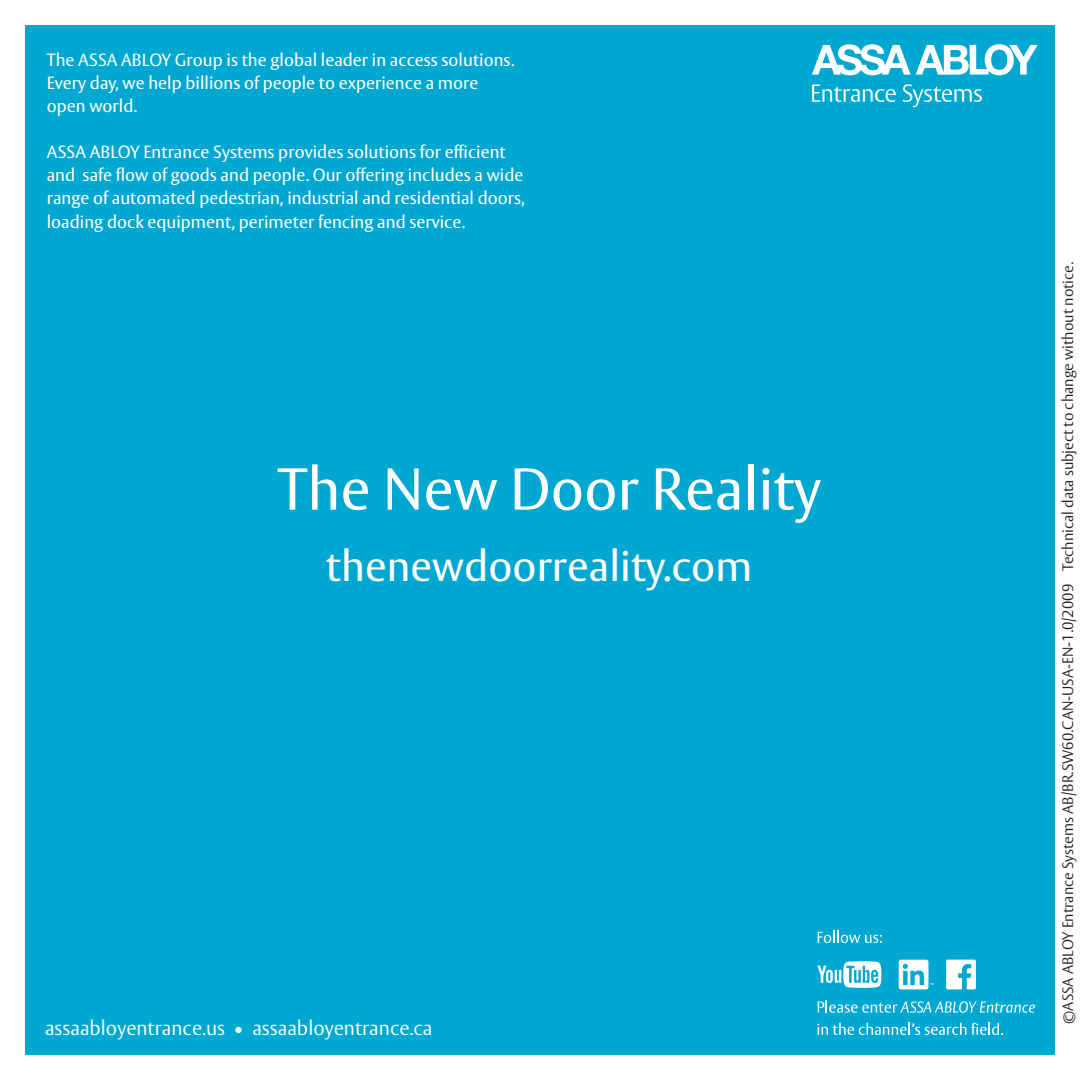
<style>
.page{position:relative;width:1080px;height:1080px;background:#00a7d1}
.page>*{position:absolute;margin:0;border:0;box-sizing:border-box;transform-origin:0 0}
.t1{font:58.5px "ASSA Vesta";color:#fff}
.t2{font:42.25px "ASSA Vesta";color:#fff}
.t3{font:300 20px "ASSA Vesta";color:#fff}
.t4{font:17.5px/23px "ASSA Vesta";color:#fff}
.t5{font:300 15px "ASSA Vesta";color:#231f20}
</style>
<div class="page">
<div style="left:0;top:0;width:1080px;height:1080px;border:25px solid #fff"></div>
<svg style="left:818px;top:931px;width:64px;height:12px"></svg>
<svg style="left:818px;top:1001px;width:217px;height:12px"></svg>
<svg style="left:817px;top:1023px;width:186px;height:12px"></svg>
<svg style="left:818px;top:961px;width:63px;height:27px"></svg>
<svg style="left:899px;top:960px;width:35px;height:29px"></svg>
<svg style="left:946px;top:960px;width:30px;height:29px"></svg>
<svg style="left:812px;top:44px;width:226px;height:31px"></svg>
<svg style="left:812px;top:85px;width:84px;height:17px"></svg>
<svg style="left:903px;top:84px;width:79px;height:23px"></svg>
<p class="t4" style="left:47px;top:49px;width:469px">The ASSA ABLOY Group is the global leader in access solutions.<br>Every day, we help billions of people to experience a more open world.</p>
<p class="t4" style="left:47px;top:141px;width:480px">ASSA ABLOY Entrance Systems provides solutions for efficient and safe flow of goods and people. Our offering includes a wide range of automated pedestrian, industrial and residential doors, loading dock equipment, perimeter fencing and service.</p>
<h1 class="t1" style="left:278px;top:454px;width:545px">The New Door Reality</h1>
<h2 class="t2" style="left:326px;top:541px;width:428px">thenewdoorreality.com</h2>
<p class="t3" style="left:45px;top:1016px;width:389px">assaabloyentrance.us • assaabloyentrance.ca</p>
<p class="t5" style="left:1059px;top:1024px;width:763px;rotate:-90deg">©ASSA ABLOY Entrance Systems AB/BR.SW60.CAN-USA-EN-1.0/2009 Technical data subject to change without notice.</p>
</div>
